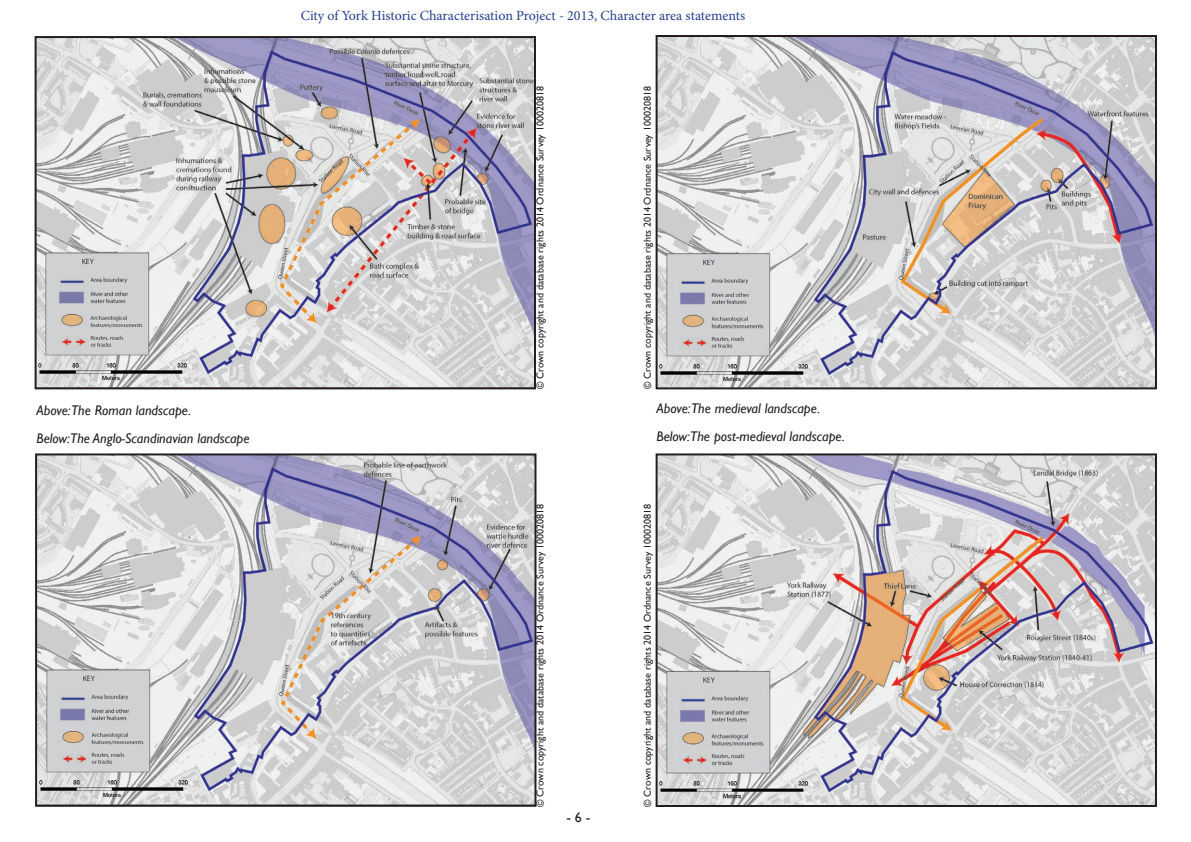
<style>
.page{position:relative;width:1191px;height:842px;background:#fff}
.page>*{position:absolute;margin:0;border:0;box-sizing:border-box;transform-origin:0 0}
.t1{font:italic 14px "Gill Sans";color:#231f20}
.t2{font:14px "Minion Pro";color:#253f8e}
.t3{font:14px "Gill Sans";color:#231f20}
.Crown_copyright{font:10px "Gill Sans";color:#231f20}
</style>
<div class="page">
<img style="left:38px;top:39px;width:495px;height:347px">
<div style="left:35px;top:36px;width:501px;height:353px;border:2px solid #231f20"></div>
<img style="left:658px;top:38px;width:496px;height:348px">
<div style="left:655px;top:35px;width:502px;height:354px;border:2px solid #231f20"></div>
<img style="left:658px;top:456px;width:496px;height:348px">
<div style="left:655px;top:453px;width:502px;height:354px;border:2px solid #231f20"></div>
<img style="left:38px;top:456px;width:495px;height:348px">
<div style="left:35px;top:453px;width:501px;height:354px;border:2px solid #231f20"></div>
<p class="t1" style="left:37px;top:402px;width:156px">Above:The Roman landscape.</p>
<p class="t1" style="left:37px;top:430px;width:214px">Below:The Anglo-Scandinavian landscape</p>
<h1 class="t2" style="left:301px;top:6px;width:446px">City of York Historic Characterisation Project - 2013, Character area statements</h1>
<p class="Crown_copyright" style="left:534px;top:389px;width:304px;rotate:-90deg">© Crown copyright and database rights 2014 Ordnance Survey 100020818</p>
<p class="Crown_copyright" style="left:641px;top:389px;width:304px;rotate:-90deg">© Crown copyright and database rights 2014 Ordnance Survey 100020818</p>
<p class="t1" style="left:656px;top:400px;width:165px">Above:The medieval landscape.</p>
<p class="t1" style="left:656px;top:428px;width:190px">Below:The post-medieval landscape.</p>
<p class="Crown_copyright" style="left:534px;top:807px;width:304px;rotate:-90deg">© Crown copyright and database rights 2014 Ordnance Survey 100020818</p>
<p class="Crown_copyright" style="left:641px;top:807px;width:304px;rotate:-90deg">© Crown copyright and database rights 2014 Ordnance Survey 100020818</p>
<h1 class="t3" style="left:566px;top:809px;width:25px">- 6 -</h1>
</div>
